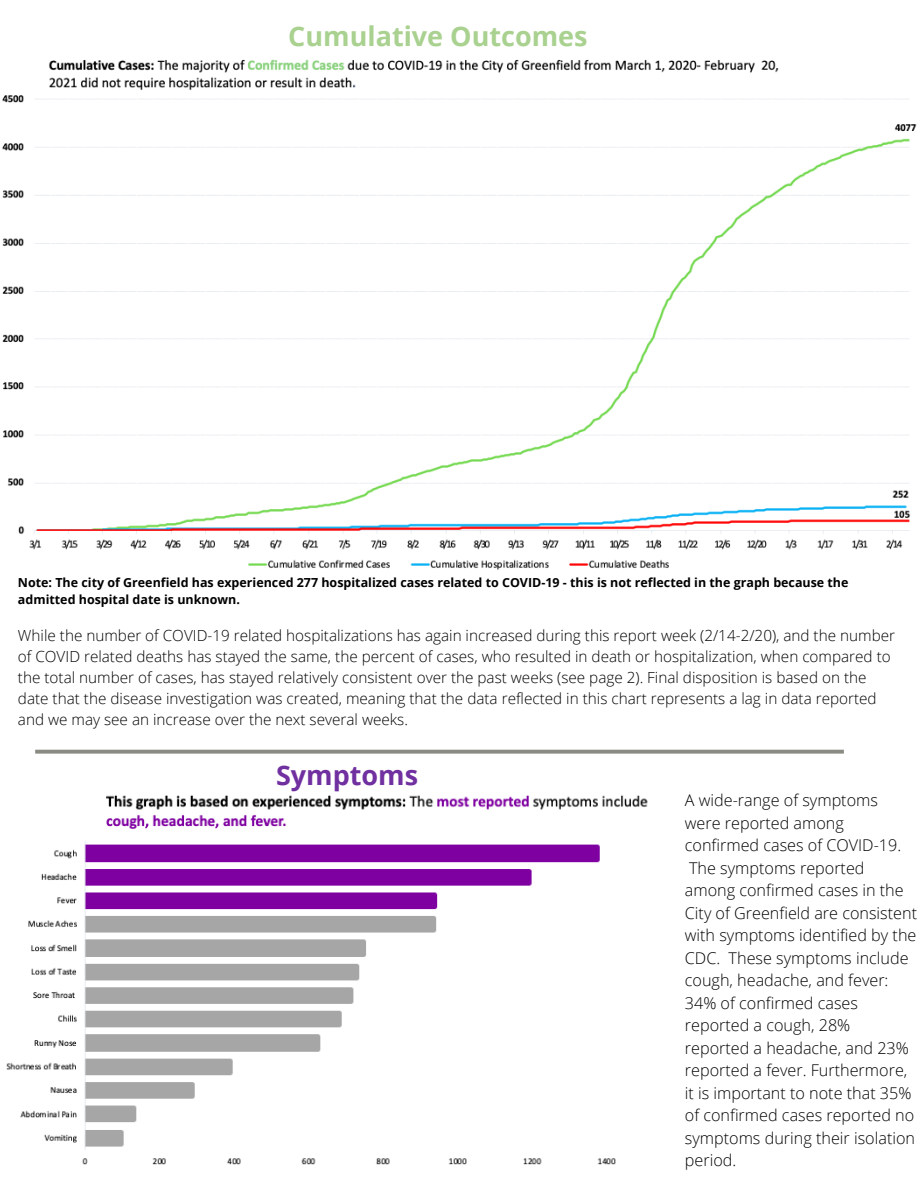
<style>
.page{position:relative;width:918px;height:1188px;background:#fff}
.page>*{position:absolute;margin:0;border:0;box-sizing:border-box;transform-origin:0 0}
.t1{font:700 27px "Open Sans";color:#a9d18f}
.t2{font:700 27px "Open Sans";color:#7030a0}
.t3{font:300 16.2px/22.5px "Open Sans";color:#000}
.t4{font:300 15.3px/20.9px "Open Sans";color:#000}
.t5{font:700 12.45px/16.6px "Open Sans";color:#000}
</style>
<div class="page">
<svg style="left:35px;top:750px;width:809px;height:4px;background:#95958e"></svg>
<img style="left:2px;top:59px;width:915px;height:511px">
<img style="left:6px;top:795px;width:642px;height:370px">
<p class="t1" style="left:288px;top:18px;width:301px">Cumulative Outcomes</p>
<p class="t5" style="left:18px;top:574px;width:832px">Note: The city of Greenfield has experienced 277 hospitalized cases related to COVID-19 - this is not reflected in the graph because the admitted hospital date is unknown.</p>
<p class="t4" style="left:18px;top:625px;width:879px">While the number of COVID-19 related hospitalizations has again increased during this report week (2/14-2/20), and the number of COVID related deaths has stayed the same, the percent of cases, who resulted in death or hospitalization, when compared to the total number of cases, has stayed relatively consistent over the past weeks (see page 2). Final disposition is based on the date that the disease investigation was created, meaning that the data reflected in this chart represents a lag in data reported and we may see an increase over the next several weeks.</p>
<p class="t2" style="left:276px;top:756px;width:144px">Symptoms</p>
<p class="t3" style="left:685px;top:789px;width:234px">A wide-range of symptoms were reported among confirmed cases of COVID-19.<br>The symptoms reported<br>among confirmed cases in the<br>City of Greenfield are consistent with symptoms identified by the<br>CDC. These symptoms include cough, headache, and fever:<br>34% of confirmed cases reported a cough, 28% reported a headache, and 23% reported a fever. Furthermore, it is important to note that 35% of confirmed cases reported no symptoms during their isolation period.</p>
</div>
